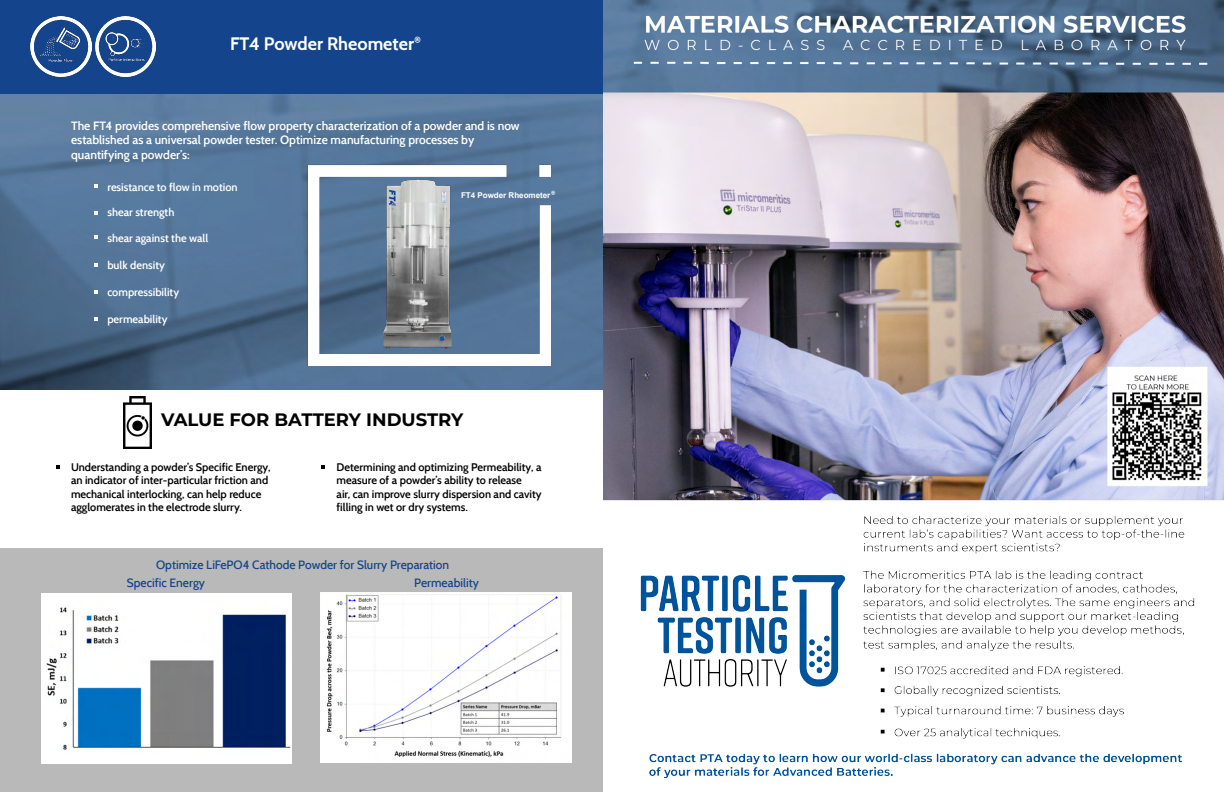
<style>
.page{position:relative;width:1224px;height:792px;background:#fff}
.page>*{position:absolute;margin:0;border:0;box-sizing:border-box;transform-origin:0 0}
.t1{font:700 18px "Montserrat";color:#000}
.t2{font:700 18px "Cabin";color:#fff}
.t3{font:600 12px/14.4px "Cabin";color:#fff}
.t4{font:500 12px/18.2px "Cabin";color:#14448c}
.t5{font:600 11px/13.2px "Cabin";color:#000}
.t6{font:600 11px "Cabin";color:#fff}
.t7{font:700 9px "Cabin";color:#fff}
.t8{font:700 8px "Arial";color:#fff}
.t9{font:700 6px "Cabin";color:#fff}
</style>
<div class="page">
<div style="left:0;top:548px;width:621px;height:244px;background:#b9b9b9"></div>
<img style="left:0;top:94px;width:603px;height:296px">
<div style="left:0;top:0;width:621px;height:94px;background:#14448c"></div>
<img style="left:123px;top:396px;width:28px;height:52px">
<img style="left:96px;top:17px;width:59px;height:60px">
<img style="left:30px;top:16px;width:61px;height:61px">
<img style="left:304px;top:164px;width:250px;height:204px">
<img style="left:350px;top:169px;width:137px;height:180px">
<svg style="left:94px;top:184px;width:4px;height:4px"></svg>
<svg style="left:94px;top:211px;width:4px;height:4px"></svg>
<svg style="left:94px;top:235px;width:4px;height:4px"></svg>
<svg style="left:94px;top:263px;width:4px;height:4px"></svg>
<svg style="left:94px;top:290px;width:4px;height:4px"></svg>
<svg style="left:94px;top:317px;width:4px;height:4px"></svg>
<svg style="left:321px;top:465px;width:4px;height:4px"></svg>
<svg style="left:56px;top:465px;width:4px;height:4px"></svg>
<img style="left:321px;top:592px;width:251px;height:171px">
<div style="left:41px;top:594px;width:251px;height:170px;background:#fff"></div>
<img style="left:46px;top:607px;width:245px;height:143px">
<img style="left:603px;top:0;width:621px;height:792px">
<h1 class="t2" style="left:230px;top:30px;width:185px">FT4 Powder Rheometer</h1>
<p class="t7" style="left:415px;top:33px;width:8px">®</p>
<p class="t3" style="left:71px;top:119px;width:450px">The FT4 provides comprehensive flow property characterization of a powder and is now established as a universal powder tester. Optimize manufacturing processes by quantifying a powder’s:</p>
<p class="t6" style="left:107px;top:180px;width:132px">resistance to flow in motion</p>
<p class="t6" style="left:107px;top:206px;width:69px">shear strength</p>
<p class="t6" style="left:107px;top:232px;width:102px">shear against the wall</p>
<p class="t6" style="left:107px;top:259px;width:59px">bulk density</p>
<p class="t6" style="left:107px;top:286px;width:73px">compressibility</p>
<p class="t6" style="left:107px;top:313px;width:62px">permeability</p>
<p class="t9" style="left:551px;top:189px;width:6px">®</p>
<p class="t8" style="left:461px;top:189px;width:91px">FT4 Powder Rheometer</p>
<h1 class="t1" style="left:161px;top:407px;width:304px">VALUE FOR BATTERY INDUSTRY</h1>
<p class="t5" style="left:71px;top:461px;width:201px">Understanding a powder’s Specific Energy, an indicator of inter-particular friction and mechanical interlocking, can help reduce agglomerates in the electrode slurry.</p>
<p class="t5" style="left:337px;top:461px;width:207px">Determining and optimizing Permeability, a measure of a powder’s ability to release<br>air, can improve slurry dispersion and cavity filling in wet or dry systems.</p>
<p class="t4" style="left:127px;top:556px;width:324px;text-indent:29px">Optimize LiFePO4 Cathode Powder for Slurry Preparation<br>Specific Energy</p>
<p class="t4" style="left:414px;top:574px;width:66px">Permeability</p>
</div>
